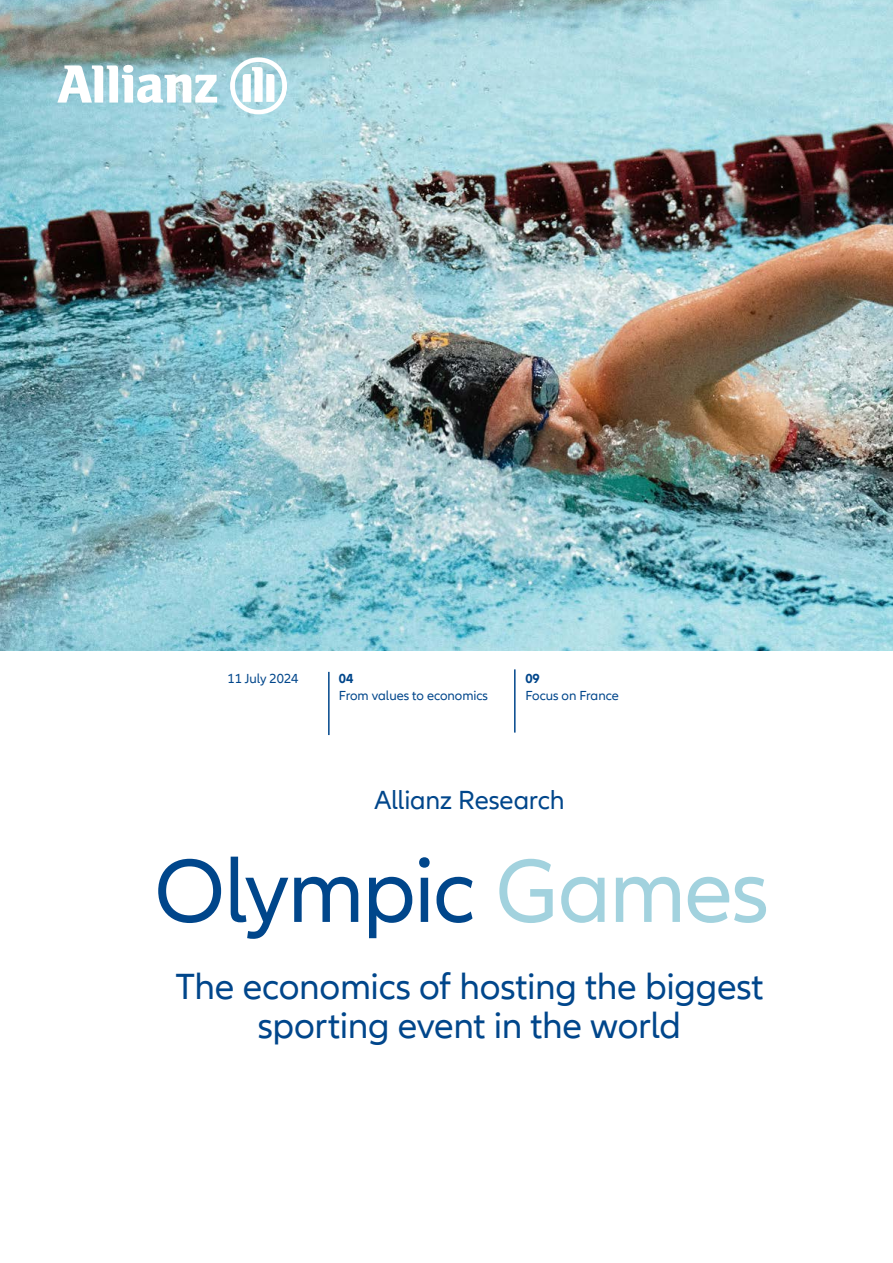
<style>
.page{position:relative;width:893px;height:1263px;background:#fff}
.page>*{position:absolute;margin:0;border:0;box-sizing:border-box;transform-origin:0 0}
.t1{font:93px "Allianz Neo";letter-spacing:-.02em;color:#00468b}
.t2{font:37.5px/39px "Allianz Neo";letter-spacing:-.01em;color:#00468b;text-align:center}
.t3{font:27px "Allianz Neo";letter-spacing:-.01em;color:#00468b}
.t4{font:13.5px "Allianz Neo";color:#00468b}
.t5{font:700 13.5px "Allianz Neo";color:#00468b}
.s1{color:#a2d2de}
</style>
<div class="page">
<hr style="left:328px;top:672px;width:2px;height:63px;background:#00468b">
<hr style="left:514px;top:669px;width:2px;height:63px;background:#00468b">
<img style="left:0;top:0;width:893px;height:651px">
<svg style="left:57px;top:65px;width:160px;height:38px"></svg>
<svg style="left:230px;top:57px;width:57px;height:57px"></svg>
<p class="t4" style="left:227px;top:671px;width:73px">11 July 2024</p>
<p class="t5" style="left:339px;top:670px;width:16px">04</p>
<p class="t4" style="left:339px;top:688px;width:151px">From values to economics</p>
<p class="t5" style="left:525px;top:670px;width:16px">09</p>
<p class="t4" style="left:525px;top:688px;width:95px">Focus on France</p>
<p class="t3" style="left:374px;top:785px;width:192px">Allianz Research</p>
<h1 class="t1" style="left:154px;top:838px;width:617px">Olympic <span class="s1">Games</span></h1>
<p class="t2" style="left:175px;top:968px;width:590px">The economics of hosting the biggest sporting event in the world</p>
</div>
